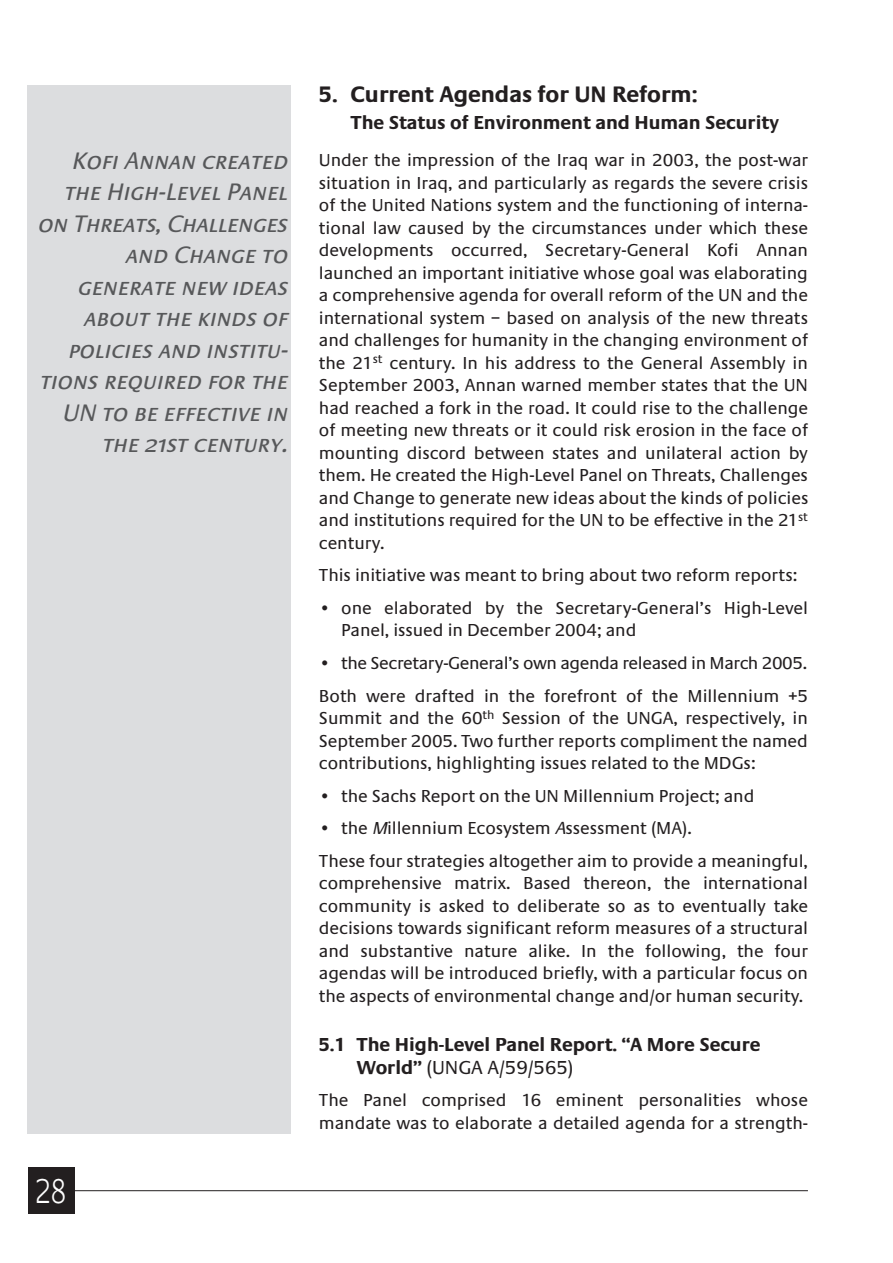
<style>
.page{position:relative;width:893px;height:1263px;background:#fff}
.page>*{position:absolute;margin:0;border:0;box-sizing:border-box;transform-origin:0 0}
.t1{font:300 36px "Praxis EF";color:#fff;scale:.8 1}
.t2{font:italic 24.75px/31.5px "Praxis EF Regular SC";color:#57585a;text-align:right}
.t3{font:700 23.25px "Praxis EF";letter-spacing:-.005em;color:#231f20}
.t4{font:700 19.5px/22.5px "Praxis EF";letter-spacing:-.005em;color:#231f20}
.t5{font:18px/22.5px "Praxis EF";letter-spacing:-.005em;color:#231f20}
.s1{font-style:italic}
.s2{font-weight:400}
</style>
<div class="page">
<hr style="left:74px;top:1190px;width:734px;height:1px;background:#231f20">
<div style="left:28px;top:85px;width:263px;height:1048px;background:#dcdddf"></div>
<div style="left:28px;top:1167px;width:46px;height:47px;background:#231f20"></div>
<h2 class="t2" style="left:37px;top:145px;width:255px">Kofi Annan created the High-Level Panel on Threats, Challenges and Change to generate new ideas about the kinds of policies and institu&shy;tions required for the<br>UN to be effective in the 21st century.</h2>
<h1 class="t1" style="left:36px;top:1177px;width:40px">28</h1>
<p class="t3" style="left:319px;top:86px;width:380px">5. Current Agendas for UN Reform:</p>
<p class="t4" style="left:351px;top:113px;width:430px">The Status of Environment and Human Security</p>
<p class="t5" style="left:319px;top:151px;width:491px;text-align:justify">Under the impression of the Iraq war in 2003, the post-war situation in Iraq, and particularly as regards the severe crisis of the United Nations system and the functioning of interna&shy;tional law caused by the circumstances under which these developments occurred, Secretary-General Kofi Annan launched an important initiative whose goal was elaborating a comprehensive agenda for overall reform of the UN and the international system – based on analysis of the new threats and challenges for humanity in the changing environment of the 21<sup>st</sup> century. In his address to the General Assembly in September 2003, Annan warned member states that the UN had reached a fork in the road. It could rise to the challenge of meeting new threats or it could risk erosion in the face of mounting discord between states and unilateral action by them. He created the High-Level Panel on Threats, Challenges and Change to generate new ideas about the kinds of policies and institutions required for the UN to be effective in the 21<sup>st </sup>century.</p>
<p class="t5" style="left:319px;top:566px;width:480px">This initiative was meant to bring about two reform reports:</p>
<p class="t5" style="left:341px;top:598px;width:468px;text-indent:-22px">• one elaborated by the Secretary-General’s High-Level<br>Panel, issued in December 2004; and</p>
<p class="t5" style="left:319px;top:648px;width:491px;line-height:32.5px">• the Secretary-General’s own agenda released in March 2005.<br>Both were drafted in the forefront of the Millennium +5</p>
<p class="t5" style="left:319px;top:708px;width:491px;text-align:justify">Summit and the 60<sup>th</sup> Session of the UNGA, respectively, in September 2005. Two further reports compliment the named contributions, highlighting issues related to the MDGs:</p>
<p class="t5" style="left:319px;top:786px;width:437px">• the Sachs Report on the UN Millennium Project; and</p>
<p class="t5" style="left:319px;top:813px;width:491px;line-height:32.5px">• the <span class="s1">M</span>illennium Ecosystem <span class="s1">A</span>ssessment (MA).<br>These four strategies altogether aim to provide a meaningful,</p>
<p class="t5" style="left:319px;top:873px;width:491px;text-align:justify">comprehensive matrix. Based thereon, the international community is asked to deliberate so as to eventually take decisions towards significant reform measures of a structural and substantive nature alike. In the following, the four agendas will be introduced briefly, with a particular focus on the aspects of environmental change and/or human security.</p>
<p class="t4" style="left:357px;top:1035px;width:405px;text-indent:-38px">5.1 The High-Level Panel Report. “A More Secure<br>World” <span class="s2">(UNGA A/59/565)</span></p>
<p class="t5" style="left:319px;top:1090px;width:491px">The Panel comprised 16 eminent personalities whose mandate was to elaborate a detailed agenda for a strength-</p>
</div>
